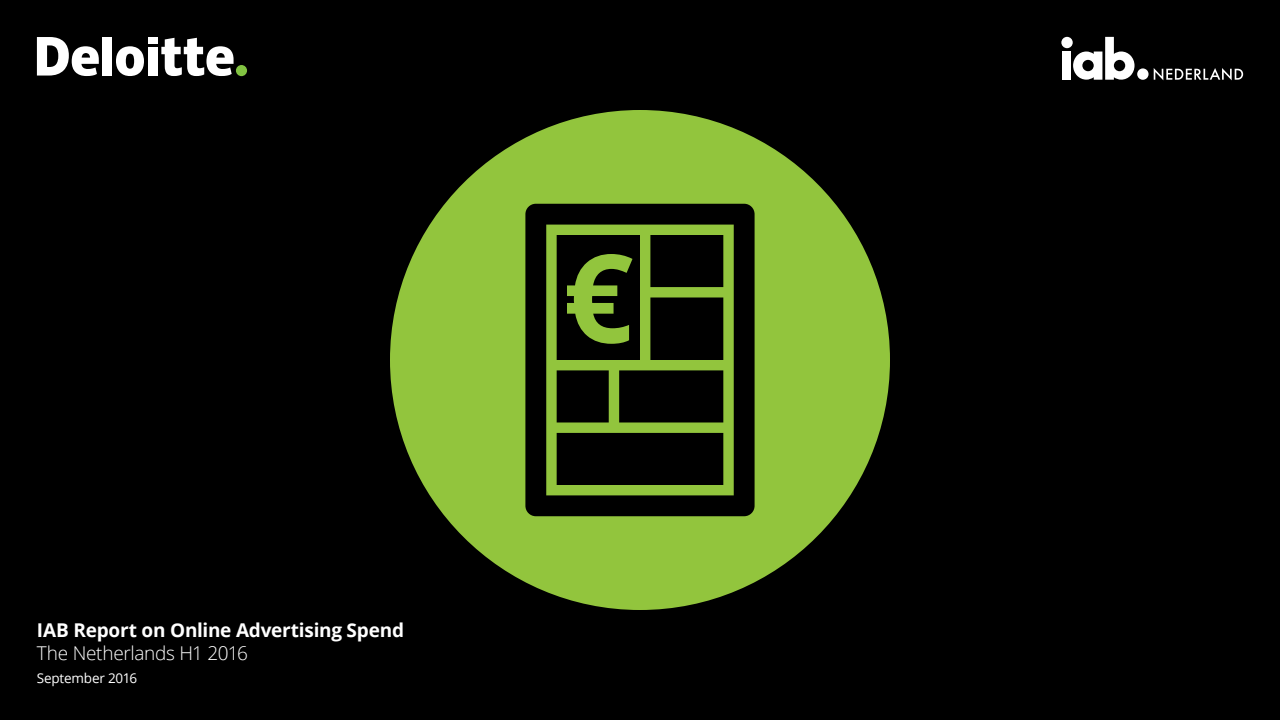
<style>
.page{position:relative;width:1280px;height:720px;background:#000}
.page>*{position:absolute;margin:0;border:0;box-sizing:border-box;transform-origin:0 0}
.t1{font:700 19px "Open Sans";letter-spacing:-.01em;color:#fff}
.t2{font:300 19px "Open Sans";letter-spacing:-.02em;color:#fff}
.t3{font:13.5px "Open Sans";letter-spacing:-.015em;color:#fff}
</style>
<div class="page">
<div style="left:236px;top:65px;width:11px;height:11px;background:#82c342;border-radius:50%"></div>
<div style="left:103px;top:37px;width:9px;height:39px;background:#fff"></div>
<svg style="left:116px;top:46px;width:28px;height:30px"></svg>
<div style="left:148px;top:47px;width:10px;height:29px;background:#fff"></div>
<div style="left:148px;top:37px;width:10px;height:6px;background:#fff"></div>
<svg style="left:161px;top:38px;width:73px;height:38px"></svg>
<svg style="left:37px;top:37px;width:62px;height:39px"></svg>
<svg style="left:1073px;top:37px;width:62px;height:43px"></svg>
<div style="left:1137px;top:68px;width:12px;height:12px;background:#fff;border-radius:50%"></div>
<div style="left:1061px;top:37px;width:12px;height:11px;background:#fff;border-radius:50%"></div>
<div style="left:1063px;top:52px;width:8px;height:28px;background:#fff"></div>
<svg style="left:1154px;top:68px;width:89px;height:12px"></svg>
<svg style="left:390px;top:110px;width:500px;height:500px;fill:#92c53d"></svg>
<svg style="left:567px;top:254px;width:65px;height:90px"></svg>
<p class="t1" style="left:37px;top:623px;width:369px">IAB Report on Online Advertising Spend</p>
<p class="t2" style="left:37px;top:646px;width:213px">The Netherlands H1 2016</p>
<p class="t3" style="left:37px;top:673px;width:102px">September 2016</p>
</div>
